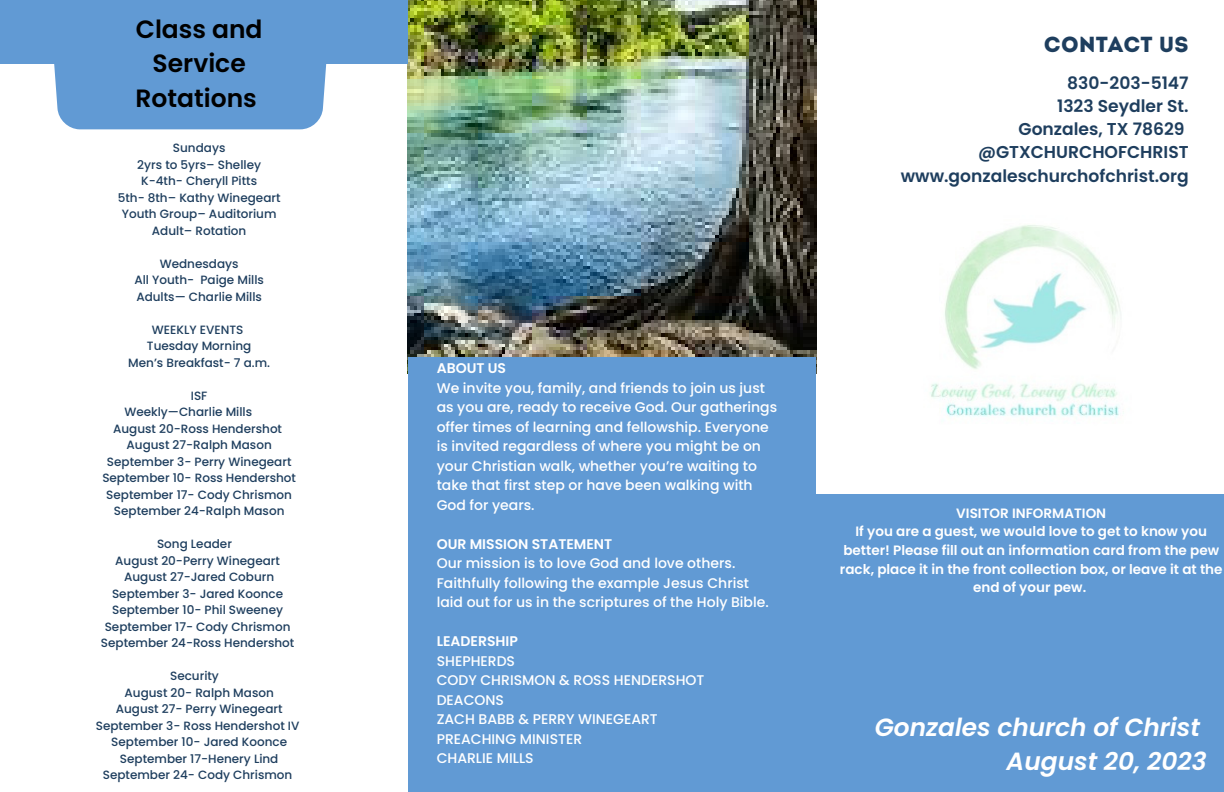
<style>
.page{position:relative;width:1224px;height:792px;background:#fff}
.page>*{position:absolute;margin:0;border:0;box-sizing:border-box;transform-origin:0 0}
.t1{font:600 25px/34.5px "Poppins";color:#000;text-align:center}
.t2{font:italic 600 24.9px "Poppins";color:#fff}
.t3{font:21.8px "Intro";color:#1e3e5e}
.t4{font:600 17.1px "Poppins";color:#1e3e5e}
.t5{font:500 14px/19.5px "Poppins";color:#fff}
.t6{font:600 14px "Poppins";color:#fff}
.t7{font:600 13.5px/18.6px "Poppins";color:#fff;text-align:center}
.t8{font:500 12px "Poppins";color:#1e3e5e}
</style>
<div class="page">
<img style="left:408px;top:0;width:408px;height:357px">
<img style="left:930px;top:225px;width:191px;height:193px">
<div style="left:408px;top:357px;width:408px;height:435px;background:#619ad4"></div>
<div style="left:816px;top:494px;width:408px;height:298px;background:#619ad4"></div>
<div style="left:0;top:0;width:408px;height:64px;background:#619ad4"></div>
<div style="left:54px;top:64px;width:273px;height:65px;background:#619ad4"></div>
<p class="t1" style="left:136px;top:12px;width:128px">Class and<br>Service<br>Rotations</p>
<p class="t8" style="left:173px;top:140px;width:54px">Sundays</p>
<p class="t8" style="left:137px;top:156px;width:125px">2yrs to 5yrs– Shelley</p>
<p class="t8" style="left:141px;top:173px;width:117px">K-4th- Cheryll Pitts</p>
<p class="t8" style="left:118px;top:189px;width:164px">5th- 8th– Kathy Winegeart</p>
<p class="t8" style="left:122px;top:206px;width:156px">Youth Group– Auditorium</p>
<p class="t8" style="left:152px;top:222px;width:96px">Adult– Rotation</p>
<p class="t8" style="left:160px;top:255px;width:80px">Wednesdays</p>
<p class="t8" style="left:134px;top:272px;width:131px">All Youth- Paige Mills</p>
<p class="t8" style="left:136px;top:288px;width:127px">Adults— Charlie Mills</p>
<p class="t8" style="left:152px;top:321px;width:93px">WEEKLY EVENTS</p>
<p class="t8" style="left:147px;top:338px;width:106px">Tuesday Morning</p>
<p class="t8" style="left:128px;top:354px;width:143px">Men’s Breakfast- 7 a.m.</p>
<p class="t8" style="left:191px;top:387px;width:18px">ISF</p>
<p class="t8" style="left:124px;top:404px;width:129px">Weekly—Charlie Mills</p>
<p class="t8" style="left:113px;top:420px;width:170px">August 20-Ross Hendershot</p>
<p class="t8" style="left:127px;top:437px;width:147px">August 27-Ralph Mason</p>
<p class="t8" style="left:107px;top:453px;width:186px">September 3- Perry Winegeart</p>
<p class="t8" style="left:102px;top:470px;width:195px">September 10- Ross Hendershot</p>
<p class="t8" style="left:106px;top:486px;width:187px">September 17- Cody Chrismon</p>
<p class="t8" style="left:114px;top:503px;width:172px">September 24-Ralph Mason</p>
<p class="t8" style="left:157px;top:536px;width:76px">Song Leader</p>
<p class="t8" style="left:115px;top:552px;width:166px">August 20-Perry Winegeart</p>
<p class="t8" style="left:124px;top:569px;width:152px">August 27-Jared Coburn</p>
<p class="t8" style="left:112px;top:585px;width:173px">September 3- Jared Koonce</p>
<p class="t8" style="left:112px;top:602px;width:172px">September 10- Phil Sweeney</p>
<p class="t8" style="left:105px;top:618px;width:187px">September 17- Cody Chrismon</p>
<p class="t8" style="left:101px;top:635px;width:195px">September 24-Ross Hendershot</p>
<p class="t8" style="left:170px;top:668px;width:50px">Security</p>
<p class="t8" style="left:125px;top:684px;width:151px">August 20- Ralph Mason</p>
<p class="t8" style="left:116px;top:701px;width:168px">August 27- Perry Winegeart</p>
<p class="t8" style="left:96px;top:717px;width:205px">September 3- Ross Hendershot IV</p>
<p class="t8" style="left:111px;top:734px;width:177px">September 10- Jared Koonce</p>
<p class="t8" style="left:120px;top:750px;width:160px">September 17-Henery Lind</p>
<p class="t8" style="left:103px;top:767px;width:191px">September 24- Cody Chrismon</p>
<p class="t3" style="left:1044px;top:36px;width:146px">CONTACT US</p>
<p class="t4" style="left:1067px;top:71px;width:123px">830-203-5147</p>
<p class="t4" style="left:1057px;top:94px;width:133px">1323 Seydler St.</p>
<p class="t4" style="left:1019px;top:117px;width:168px">Gonzales, TX 78629</p>
<p class="t4" style="left:978px;top:140px;width:212px">@GTXCHURCHOFCHRIST</p>
<p class="t4" style="left:901px;top:164px;width:289px">www.gonzaleschurchofchrist.org</p>
<p class="t6" style="left:437px;top:359px;width:71px">ABOUT US</p>
<p class="t5" style="left:437px;top:378px;width:342px">We invite you, family, and friends to join us just as you are, ready to receive God. Our gatherings offer times of learning and fellowship. Everyone is invited regardless of where you might be on your Christian walk, whether you’re waiting to take that first step or have been walking with God for years.</p>
<p class="t6" style="left:437px;top:534px;width:177px">OUR MISSION STATEMENT</p>
<p class="t5" style="left:437px;top:554px;width:334px">Our mission is to love God and love others.<br>Faithfully following the example Jesus Christ laid out for us in the scriptures of the Holy Bible.</p>
<p class="t6" style="left:437px;top:632px;width:83px">LEADERSHIP</p>
<p class="t5" style="left:437px;top:651px;width:80px">SHEPHERDS</p>
<p class="t5" style="left:437px;top:671px;width:269px">CODY CHRISMON &amp; ROSS HENDERSHOT</p>
<p class="t5" style="left:437px;top:690px;width:69px">DEACONS</p>
<p class="t5" style="left:437px;top:710px;width:223px">ZACH BABB &amp; PERRY WINEGEART</p>
<p class="t5" style="left:437px;top:729px;width:147px">PREACHING MINISTER</p>
<p class="t5" style="left:437px;top:749px;width:99px">CHARLIE MILLS</p>
<p class="t7" style="left:956px;top:504px;width:151px">VISITOR INFORMATION</p>
<p class="t7" style="left:840px;top:522px;width:384px">If you are a guest, we would love to get to know you better! Please fill out an information card from the pew rack, place it in the front collection box, or leave it at the end of your pew.</p>
<p class="t2" style="left:875px;top:710px;width:327px">Gonzales church of Christ</p>
<p class="t2" style="left:1007px;top:744px;width:202px">August 20, 2023</p>
</div>
